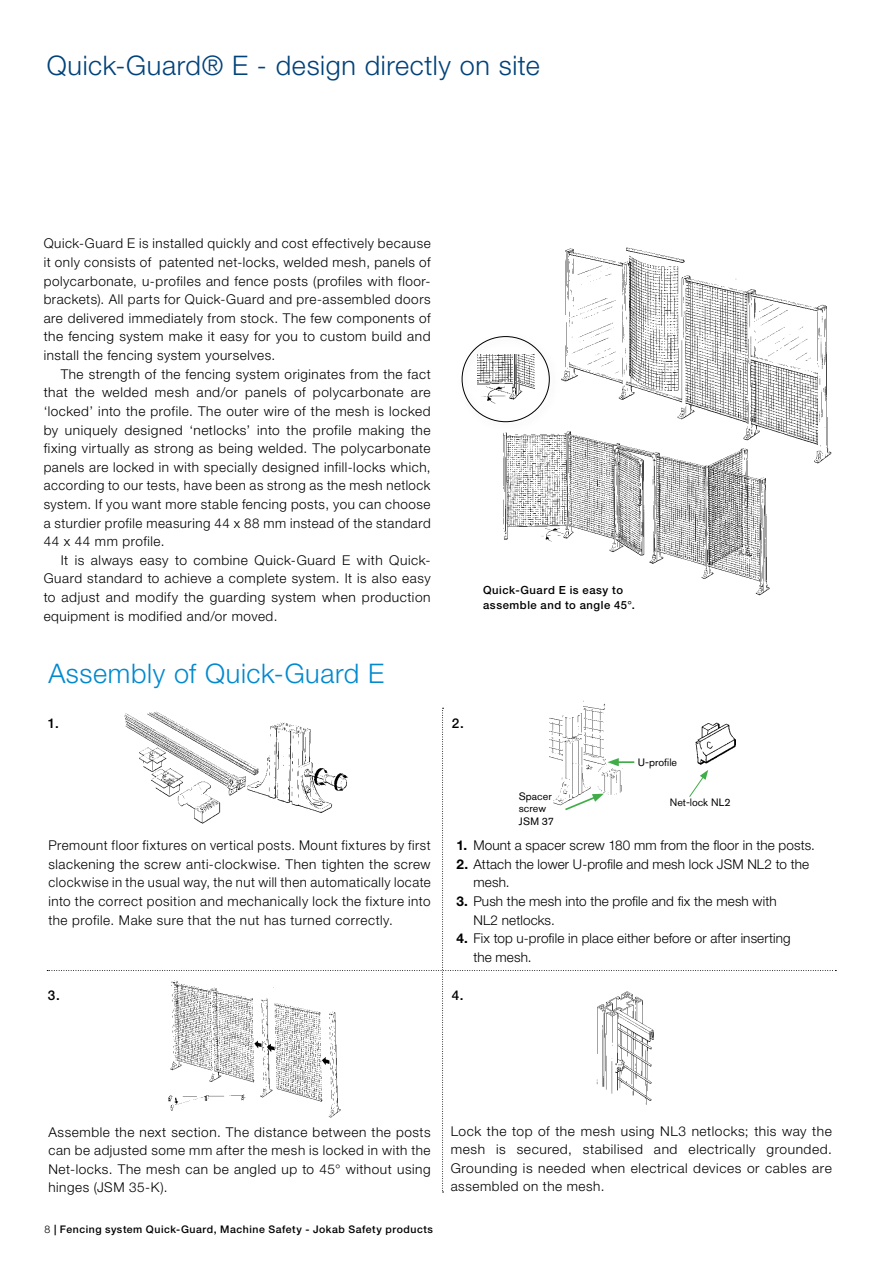
<style>
.page{position:relative;width:893px;height:1263px;background:#fff}
.page>*{position:absolute;margin:0;border:0;box-sizing:border-box;transform-origin:0 0}
.t1{font:300 27px "Helvetica Neue LT Std";letter-spacing:.02em;color:#00427a}
.t2{font:300 27px "Helvetica Neue LT Std";letter-spacing:.025em;color:#0089cf}
.t3{font:300 13.5px/18.6px "Helvetica Neue LT Std";letter-spacing:.035em;color:#000;text-align:justify}
.t4{font:300 13.5px/18.6px "Helvetica Neue LT Std";letter-spacing:.01em;color:#000}
.t5{font:500 13.5px "Helvetica Neue LT Std";color:#000}
.t6{font:500 11.25px/15px "Helvetica Neue LT Std";letter-spacing:.05em;color:#000}
.t7{font:10.65px/12.8px "Akzidenz Grotesk Pro";color:#000}
.t8{font:500 10.5px "Helvetica Neue LT Std";letter-spacing:.05em;color:#000}
.s1{font-weight:700}
.s2{font-weight:300}
</style>
<div class="page">
<img style="left:561px;top:247px;width:271px;height:217px">
<img style="left:503px;top:415px;width:280px;height:181px">
<div style="left:457px;top:331px;width:103px;height:102px;background:#000;opacity:.4"></div>
<img style="left:478px;top:354px;width:57px;height:56px">
<svg style="left:47px;top:708px;width:789px;height:484px"></svg>
<h1 class="t1" style="left:47px;top:48px;width:495px">Quick-Guard® E - design directly on site</h1>
<p class="t3" style="left:44px;top:234px;width:388px">Quick-Guard E is installed quickly and cost effectively because it only consists of patented net-locks, welded mesh, panels of polycarbonate, u-profiles and fence posts (profiles with floor&shy;brackets). All parts for Quick-Guard and pre-assembled doors are delivered immediately from stock. The few components of the fencing system make it easy for you to custom build and install the fencing system yourselves.</p>
<p class="t3" style="left:44px;top:364px;width:388px;text-indent:17px">The strength of the fencing system originates from the fact that the welded mesh and/or panels of polycarbonate are ‘locked’ into the profile. The outer wire of the mesh is locked by uniquely designed ‘netlocks’ into the profile making the fixing virtually as strong as being welded. The polycarbonate panels are locked in with specially designed infill-locks which, according to our tests, have been as strong as the mesh netlock system. If you want more stable fencing posts, you can choose a sturdier profile measuring 44 x 88 mm instead of the standard 44 x 44 mm profile.</p>
<p class="t3" style="left:44px;top:550px;width:388px;text-indent:17px">It is always easy to combine Quick-Guard E with Quick-Guard standard to achieve a complete system. It is also easy to adjust and modify the guarding system when production equipment is modified and/or moved.</p>
<h1 class="t2" style="left:48px;top:657px;width:337px">Assembly of Quick-Guard E</h1>
<p class="t5" style="left:48px;top:715px;width:13px">1.</p>
<p class="t5" style="left:452px;top:715px;width:14px">2.</p>
<p class="t6" style="left:483px;top:582px;width:153px">Quick-Guard E is easy to assemble and to angle 45°.</p>
<p class="t7" style="left:519px;top:789px;width:37px">Spacer screw<br>JSM 37</p>
<p class="t7" style="left:638px;top:756px;width:41px">U-profile</p>
<p class="t7" style="left:670px;top:796px;width:62px">Net-lock NL2</p>
<p class="t3" style="left:48px;top:836px;width:384px">Premount floor fixtures on vertical posts. Mount fixtures by first slackening the screw anti-clockwise. Then tighten the screw clockwise in the usual way, the nut will then automatically locate into the correct position and mechanically lock the fixture into the profile. Make sure that the nut has turned correctly.</p>
<p class="t4" style="left:456px;top:836px;width:360px"><span class="s1">1.</span> Mount a spacer screw 180 mm from the floor in the posts.</p>
<p class="t4" style="left:473px;top:854px;width:337px;text-indent:-17px"><span class="s1">2.</span> Attach the lower U-profile and mesh lock JSM NL2 to the mesh.</p>
<p class="t4" style="left:473px;top:892px;width:305px;text-indent:-17px"><span class="s1">3.</span> Push the mesh into the profile and fix the mesh with<br>NL2 netlocks.</p>
<p class="t4" style="left:473px;top:929px;width:319px;text-indent:-17px"><span class="s1">4.</span> Fix top u-profile in place either before or after inserting the mesh.</p>
<p class="t5" style="left:48px;top:987px;width:13px">3.</p>
<p class="t5" style="left:452px;top:987px;width:13px">4.</p>
<p class="t3" style="left:48px;top:1122px;width:384px">Assemble the next section. The distance between the posts can be adjusted some mm after the mesh is locked in with the Net-locks. The mesh can be angled up to 45° without using hinges (JSM 35-K).</p>
<p class="t3" style="left:451px;top:1121px;width:383px">Lock the top of the mesh using NL3 netlocks; this way the mesh is secured, stabilised and electrically grounded.<br>Grounding is needed when electrical devices or cables are assembled on the mesh.</p>
<p class="t8" style="left:45px;top:1223px;width:390px"><span class="s2">8</span> | Fencing system Quick-Guard, Machine Safety - Jokab Safety products</p>
</div>
